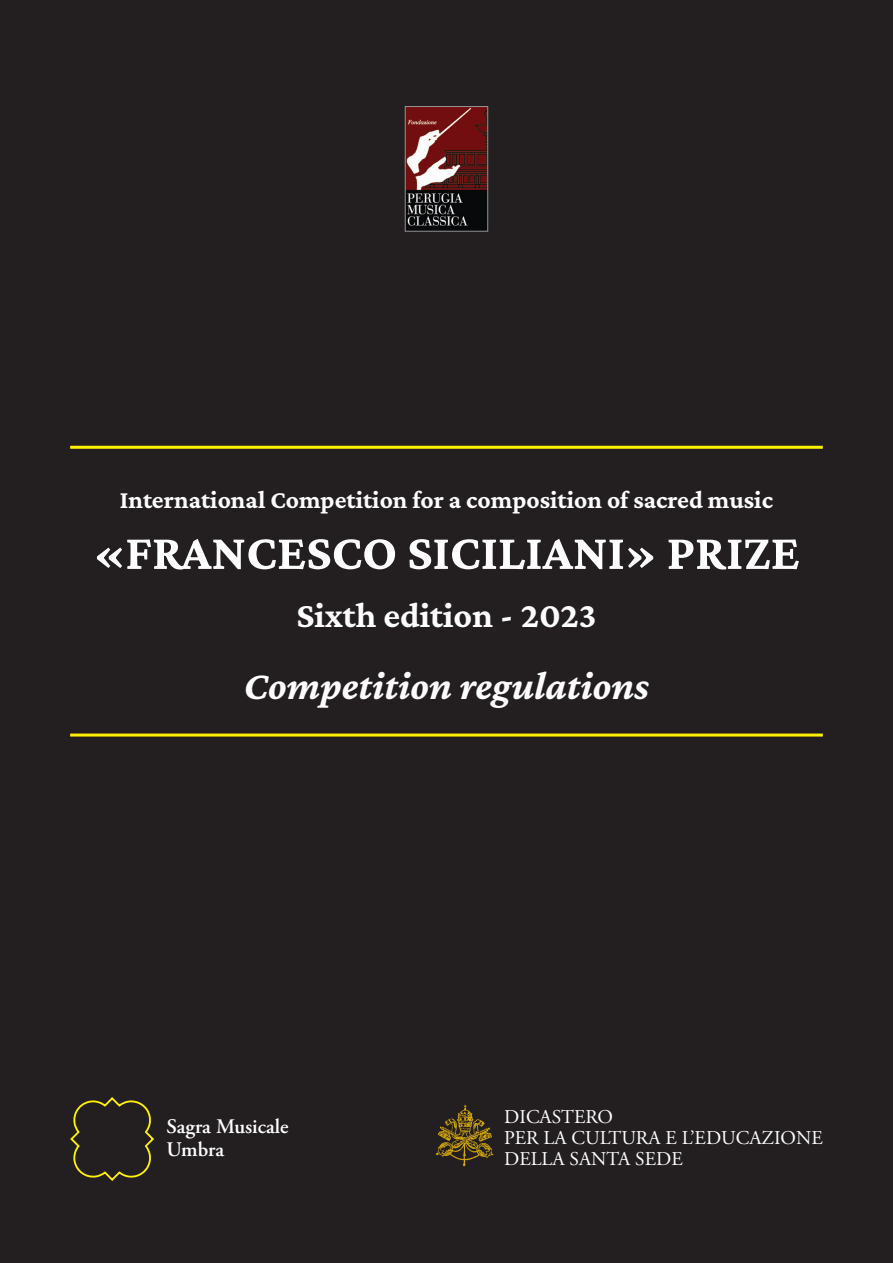
<style>
.page{position:relative;width:893px;height:1263px;background:#231f20}
.page>*{position:absolute;margin:0;border:0;box-sizing:border-box;transform-origin:0 0}
.t1{font:700 51px "Crimson Pro";color:#fff}
.t2{font:italic 700 40.5px "Crimson Pro";color:#fff}
.t3{font:700 36px "Crimson Pro";color:#fff}
.t4{font:700 25.5px "Crimson Pro";color:#fff}
.t5{font:600 20.7px/23.2px "Adobe Garamond Pro";color:#fff}
.t6{font:19.5px/21px "Adobe Garamond Pro";color:#fff}
</style>
<div class="page">
<img style="left:407px;top:108px;width:79px;height:121px">
<div style="left:405px;top:106px;width:83px;height:125px;border:1px solid #939598"></div>
<hr style="left:70px;top:446px;width:753px;height:3px;background:#fff101">
<hr style="left:70px;top:733px;width:753px;height:3px;background:#fff101">
<svg style="left:70px;top:1097px;width:84px;height:84px"></svg>
<img style="left:436px;top:1105px;width:58px;height:61px">
<p class="t4" style="left:120px;top:483px;width:655px">International Competition for a composition of sacred music</p>
<h1 class="t1" style="left:93px;top:520px;width:708px">«FRANCESCO SICILIANI» PRIZE</h1>
<h3 class="t3" style="left:296px;top:593px;width:302px">Sixth edition - 2023</h3>
<h2 class="t2" style="left:244px;top:660px;width:407px">Competition regulations</h2>
<p class="t5" style="left:167px;top:1115px;width:123px">Sagra Musicale<br>Umbra</p>
<p class="t6" style="left:504px;top:1107px;width:320px">DICASTERO<br>PER LA CULTURA E L’EDUCAZIONE<br>DELLA SANTA SEDE</p>
</div>
